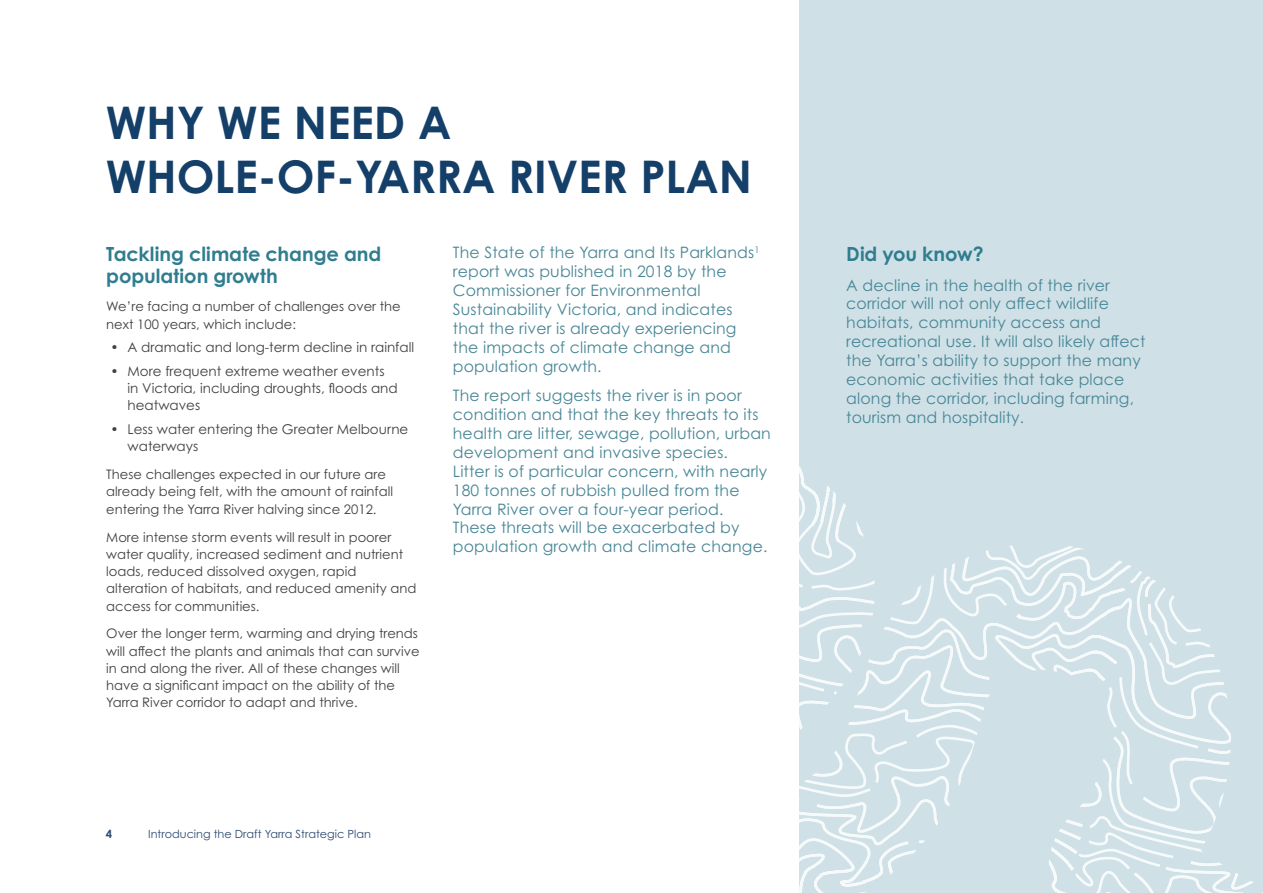
<style>
.page{position:relative;width:1263px;height:893px;background:#fff}
.page>*{position:absolute;margin:0;border:0;box-sizing:border-box;transform-origin:0 0}
.t1{font:700 45px/54px "Century Gothic Pro";color:#143f69}
.t2{font:700 19.5px/22.5px "Century Gothic Pro";letter-spacing:-.005em;color:#2f7d8e}
.t3{font:15.75px/18.9px "Century Gothic Pro";letter-spacing:.01em;color:#488696}
.t4{font:13.5px/17.2px "Century Gothic Pro";color:#414042}
.t5{font:13.2px/17.2px "Century Gothic Pro";color:#414042}
.t6{font:11.25px "Century Gothic Pro";color:#2d4b72}
.t7{font:700 11.25px "Century Gothic Pro";color:#2d4b72}
</style>
<div class="page">
<div style="left:799px;top:0;width:464px;height:893px;background:#cfe1e7"></div>
<svg style="left:799px;top:466px;width:464px;height:427px"></svg>
<h1 class="t1" style="left:106px;top:95px;width:648px">WHY WE NEED A<br>WHOLE-OF-YARRA RIVER PLAN</h1>
<p class="t2" style="left:106px;top:242px;width:277px">Tackling climate change and population growth</p>
<p class="t5" style="left:106px;top:298px;width:296px">We’re facing a number of challenges over the next 100 years, which include:</p>
<p class="t4" style="left:111px;top:339px;width:305px">• A dramatic and long-term decline in rainfall</p>
<p class="t4" style="left:128px;top:362px;width:272px;text-indent:-17px">• More frequent extreme weather events in Victoria, including droughts, floods and heatwaves</p>
<p class="t4" style="left:128px;top:420px;width:282px;text-indent:-17px">• Less water entering the Greater Melbourne waterways</p>
<p class="t5" style="left:106px;top:466px;width:288px">These challenges expected in our future are already being felt, with the amount of rainfall entering the Yarra River halving since 2012.</p>
<p class="t5" style="left:106px;top:528px;width:312px">More intense storm events will result in poorer water quality, increased sediment and nutrient loads, reduced dissolved oxygen, rapid alteration of habitats, and reduced amenity and access for communities.</p>
<p class="t5" style="left:106px;top:625px;width:315px">Over the longer term, warming and drying trends will affect the plants and animals that can survive in and along the river. All of these changes will have a significant impact on the ability of the Yarra River corridor to adapt and thrive.</p>
<p class="t3" style="left:453px;top:243px;width:308px">The State of the Yarra and Its Parklands<sup>1 </sup>report was published in 2018 by the Commissioner for Environmental Sustainability Victoria, and indicates that the river is already experiencing the impacts of climate change and population growth.</p>
<p class="t3" style="left:453px;top:386px;width:319px">The report suggests the river is in poor condition and that the key threats to its health are litter, sewage, pollution, urban development and invasive species.<br>Litter is of particular concern, with nearly 180 tonnes of rubbish pulled from the Yarra River over a four-year period.<br>These threats will be exacerbated by population growth and climate change.</p>
<p class="t7" style="left:106px;top:827px;width:8px">4</p>
<p class="t6" style="left:148px;top:827px;width:224px">Introducing the Draft Yarra Strategic Plan</p>
<p class="t2" style="left:846px;top:242px;width:139px">Did you know?</p>
<p class="t3" style="left:846px;top:275px;width:301px">A decline in the health of the river corridor will not only affect wildlife habitats, community access and recreational use. It will also likely affect the Yarra’s ability to support the many economic activities that take place along the corridor, including farming, tourism and hospitality.</p>
</div>
